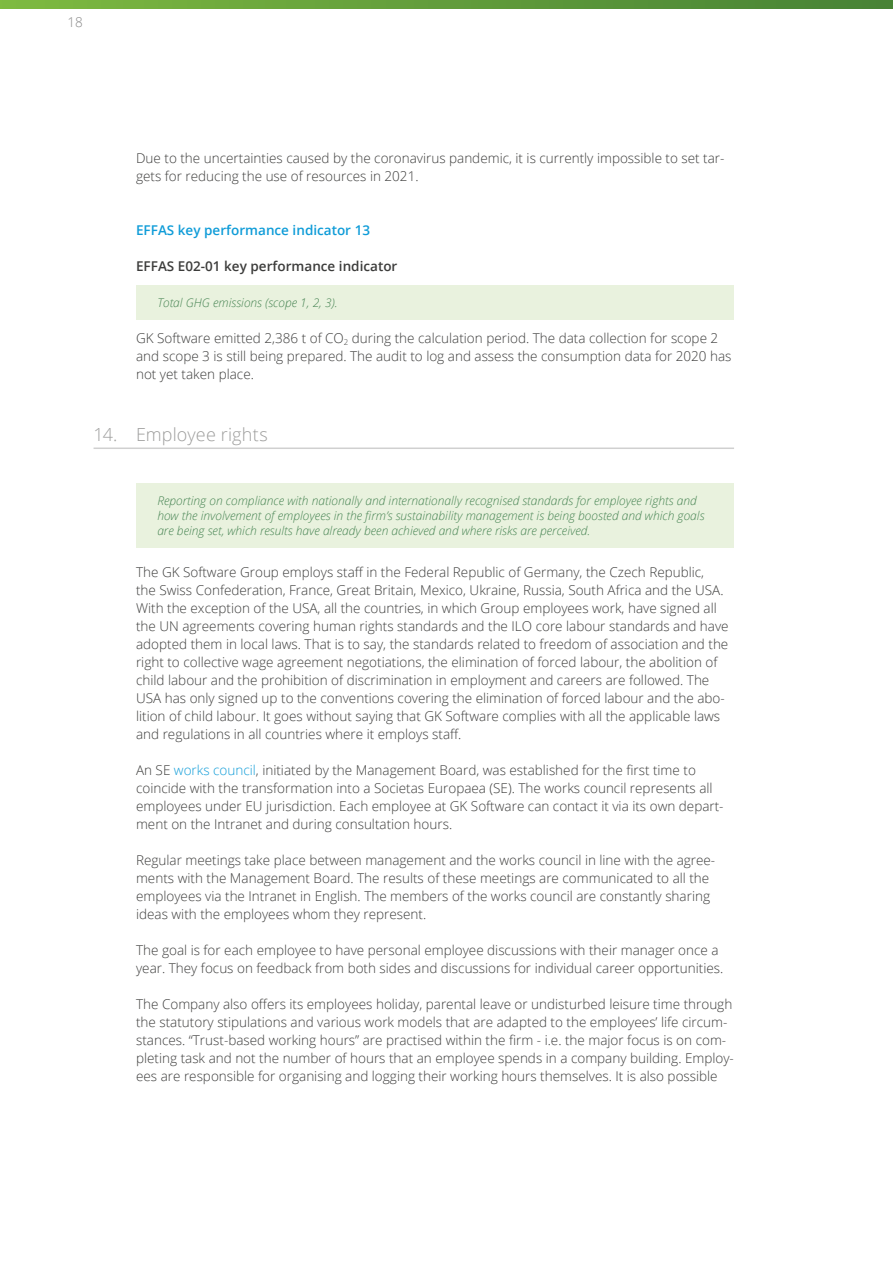
<style>
.page{position:relative;width:893px;height:1263px;background:#fff}
.page>*{position:absolute;margin:0;border:0;box-sizing:border-box;transform-origin:0 0}
.t1{font:300 18px "Open Sans";letter-spacing:.005em;color:#9d9d9c}
.t2{font:300 13.5px/18px "Open Sans";color:#3c3c3b}
.t3{font:600 13.5px "Open Sans";color:#3c3c3b}
.t4{font:600 13.5px "Open Sans";color:#0f9cd8}
.t5{font:300 13.5px "Open Sans";color:#878787}
.t6{font:italic 300 12px/15px "Open Sans";color:#478453}
.s1{color:#0f9cd8}
</style>
<div class="page">
<svg style="left:0;top:0;width:893px;height:9px;background:#619d3a"></svg>
<div style="left:136px;top:285px;width:598px;height:34px;background:#e9f2de"></div>
<hr style="left:94px;top:447px;width:640px;height:2px;background:#d0d0d0">
<div style="left:136px;top:483px;width:598px;height:64px;background:#e9f2de"></div>
<p class="t5" style="left:68px;top:13px;width:17px">18</p>
<p class="t2" style="left:136px;top:148px;width:590px">Due to the uncertainties caused by the coronavirus pandemic, it is currently impossible to set tar&shy;gets for reducing the use of resources in 2021.</p>
<p class="t4" style="left:136px;top:221px;width:236px">EFFAS key performance indicator 13</p>
<p class="t3" style="left:136px;top:257px;width:263px">EFFAS E02-01 key performance indicator</p>
<p class="t6" style="left:157px;top:294px;width:182px">Total GHG emissions (scope 1, 2, 3).</p>
<p class="t2" style="left:136px;top:328px;width:597px">GK Software emitted 2,386 t of CO<sub>2</sub> during the calculation period. The data collection for scope 2 and scope 3 is still being prepared. The audit to log and assess the consumption data for 2020 has not yet taken place.</p>
<h1 class="t1" style="left:94px;top:422px;width:176px">14. Employee rights</h1>
<p class="t6" style="left:157px;top:492px;width:549px">Reporting on compliance with nationally and internationally recognised standards for employee rights and how the involvement of employees in the firm’s sustainability management is being boosted and which goals are being set, which results have already been achieved and where risks are perceived.</p>
<p class="t2" style="left:136px;top:562px;width:594px">The GK Software Group employs staff in the Federal Republic of Germany, the Czech Republic,<br>the Swiss Confederation, France, Great Britain, Mexico, Ukraine, Russia, South Africa and the USA.<br>With the exception of the USA, all the countries, in which Group employees work, have signed all the UN agreements covering human rights standards and the ILO core labour standards and have adopted them in local laws. That is to say, the standards related to freedom of association and the right to collective wage agreement negotiations, the elimination of forced labour, the abolition of child labour and the prohibition of discrimination in employment and careers are followed. The USA has only signed up to the conventions covering the elimination of forced labour and the abo&shy;lition of child labour. It goes without saying that GK Software complies with all the applicable laws and regulations in all countries where it employs staff.</p>
<p class="t2" style="left:136px;top:760px;width:589px">An SE <span class="s1">works council</span>, initiated by the Management Board, was established for the first time to coincide with the transformation into a Societas Europaea (SE). The works council represents all employees under EU jurisdiction. Each employee at GK Software can contact it via its own depart&shy;ment on the Intranet and during consultation hours.</p>
<p class="t2" style="left:136px;top:850px;width:581px">Regular meetings take place between management and the works council in line with the agree&shy;ments with the Management Board. The results of these meetings are communicated to all the employees via the Intranet in English. The members of the works council are constantly sharing ideas with the employees whom they represent.</p>
<p class="t2" style="left:136px;top:940px;width:589px">The goal is for each employee to have personal employee discussions with their manager once a year. They focus on feedback from both sides and discussions for individual career opportunities.</p>
<p class="t2" style="left:136px;top:994px;width:599px">The Company also offers its employees holiday, parental leave or undisturbed leisure time through the statutory stipulations and various work models that are adapted to the employees’ life circum&shy;stances. “Trust-based working hours” are practised within the firm - i.e. the major focus is on com&shy;pleting task and not the number of hours that an employee spends in a company building. Employ&shy;ees are responsible for organising and logging their working hours themselves. It is also possible</p>
</div>
